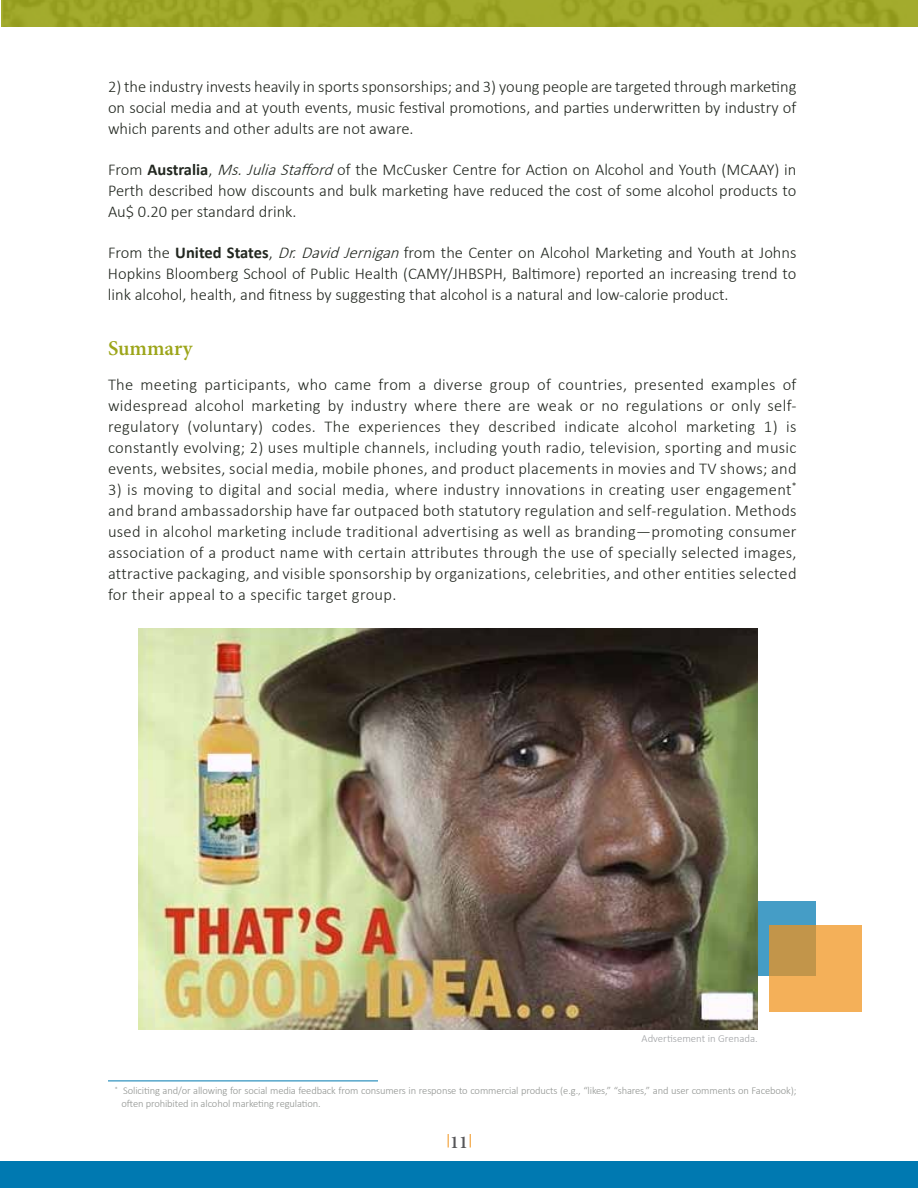
<style>
.page{position:relative;width:918px;height:1188px;background:#fff}
.page>*{position:absolute;margin:0;border:0;box-sizing:border-box;transform-origin:0 0}
.t1{font:600 21px "Minion Pro";color:#9ca519}
.t2{font:600 18px "Minion Pro";color:#565659}
.t3{font:300 16.5px/21px "Calibri";color:#222720;text-align:justify}
.t4{font:300 10.8px "Calibri";color:#9fa1a4}
.t5{font:300 10.5px/12.6px "Calibri";letter-spacing:-.01em;color:#909390}
.s1{font-weight:700}
.s2{font-style:italic}
</style>
<div class="page">
<img style="left:2px;top:0;width:916px;height:27px">
<div style="left:0;top:1161px;width:918px;height:27px;background:#0079b1"></div>
<svg style="left:470px;top:1134px;width:1px;height:14px"></svg>
<svg style="left:448px;top:1134px;width:1px;height:14px"></svg>
<hr style="left:108px;top:1081px;width:270px;height:1px;background:#0079b1">
<div style="left:741px;top:901px;width:75px;height:75px;background:#459dc6"></div>
<svg style="left:769px;top:925px;width:93px;height:87px;background:#e5a754"></svg>
<img style="left:138px;top:629px;width:620px;height:400px">
<p class="t3" style="left:108px;top:76px;width:690px">2) the industry invests heavily in sports sponsorships; and 3) young people are targeted through marketing on social media and at youth events, music festival promotions, and parties underwritten by industry of which parents and other adults are not aware.</p>
<p class="t3" style="left:108px;top:159px;width:690px">From <span class="s1">Australia</span>, <span class="s2">Ms.JuliaStafford</span>of the McCusker Centre for Action on Alcohol and Youth (MCAAY) in Perth described how discounts and bulk marketing have reduced the cost of some alcohol products to Au$ 0.20 per standard drink.</p>
<p class="t3" style="left:108px;top:242px;width:690px">From the <span class="s1">United States</span>, <span class="s2">Dr.DavidJernigan</span>from the Center on Alcohol Marketing and Youth at Johns Hopkins Bloomberg School of Public Health (CAMY/JHBSPH, Baltimore) reported an increasing trend to link alcohol, health, and fitness by suggesting that alcohol is a natural and low-calorie product.</p>
<p class="t1" style="left:108px;top:334px;width:86px">Summary</p>
<p class="t3" style="left:108px;top:373px;width:690px">The meeting participants, who came from a diverse group of countries, presented examples of widespread alcohol marketing by industry where there are weak or no regulations or only self&shy;regulatory (voluntary) codes. The experiences they described indicate alcohol marketing 1) is constantly evolving; 2) uses multiple channels, including youth radio, television, sporting and music events, websites, social media, mobile phones, and product placements in movies and TV shows; and</p>
<p class="t3" style="left:108px;top:479px;width:690px">3) is moving to digital and social media, where industry innovations in creating user engagement<sup>* </sup>and brand ambassadorship have far outpaced both statutory regulation and self-regulation. Methods used in alcohol marketing include traditional advertising as well as branding—promoting consumer association of a product name with certain attributes through the use of specially selected images, attractive packaging, and visible sponsorship by organizations, celebrities, and other entities selected for their appeal to a specific target group.</p>
<p class="t4" style="left:642px;top:1032px;width:118px">Advertisement in Grenada.</p>
<p class="t5" style="left:121px;top:1085px;width:677px;text-indent:-7px"><sup>*</sup> Soliciting and/or allowing for social media feedback from consumers in response to commercial products (e.g., “likes,” “shares,” and user comments on Facebook); often prohibited in alcohol marketing regulation.</p>
<p class="t2" style="left:450px;top:1129px;width:19px">11</p>
</div>
